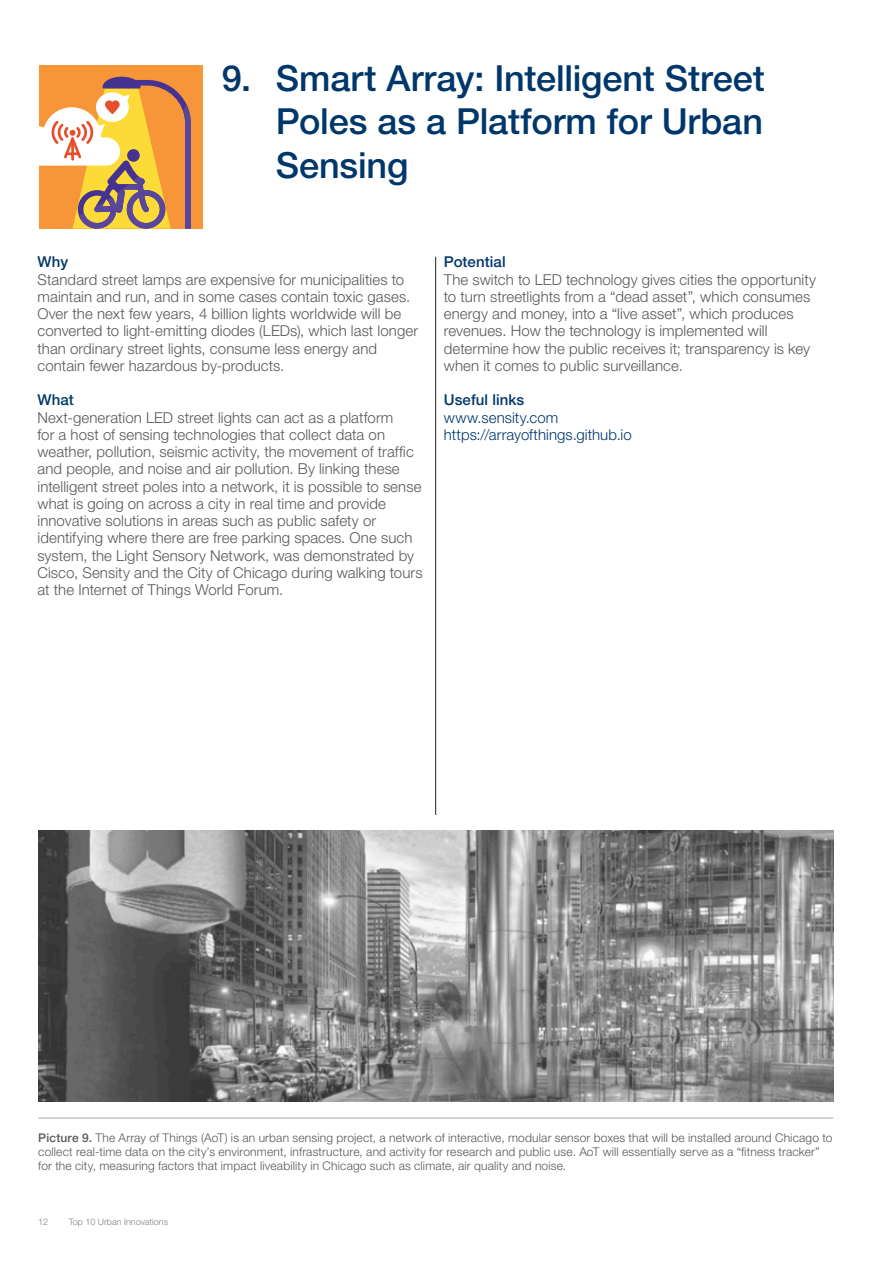
<style>
.page{position:relative;width:893px;height:1263px;background:#fff}
.page>*{position:absolute;margin:0;border:0;box-sizing:border-box;transform-origin:0 0}
.Sous_titre_bleu_tail{font:500 36px/43.2px "Helvetica Neue LT Pro";letter-spacing:-.005em;color:#00376b;text-align:justify}
.Endnote_text{font:300 15px/17.2px "Helvetica Neue LT Pro";letter-spacing:.005em;color:#57585a}
.Endnote_text-2{font:300 15px "Helvetica Neue LT Pro";letter-spacing:.005em;color:#00376b}
.Endnote_text-3{font:500 15px "Helvetica Neue LT Pro";letter-spacing:.005em;color:#00376b}
.Endnote_text-4{font:300 12px/13.8px "Helvetica Neue LT Pro";letter-spacing:.015em;color:#57585a}
.t1{font:300 9px "Helvetica Neue LT Pro";color:#808285}
.s1{font-weight:500}
</style>
<div class="page">
<hr style="left:38px;top:1118px;width:795px;height:1px;background:#231f20">
<hr style="left:435px;top:257px;width:1px;height:558px;background:#231f20">
<img style="left:38px;top:831px;width:795px;height:271px">
<div style="left:39px;top:65px;width:163px;height:164px;background:#f79638"></div>
<svg style="left:39px;top:77px;width:152px;height:152px"></svg>
<p class="Sous_titre_bleu_tail" style="left:276px;top:56px;width:490px;text-indent:-54px">9. Smart Array: Intelligent Street Poles as a Platform for Urban Sensing</p>
<p class="Endnote_text-3" style="left:37px;top:253px;width:32px">Why</p>
<p class="Endnote_text" style="left:37px;top:270px;width:382px">Standard street lamps are expensive for municipalities to maintain and run, and in some cases contain toxic gases.<br>Over the next few years, 4 billion lights worldwide will be converted to light-emitting diodes (LEDs), which last longer than ordinary street lights, consume less energy and contain fewer hazardous by-products.</p>
<p class="Endnote_text-3" style="left:37px;top:391px;width:38px">What</p>
<p class="Endnote_text" style="left:37px;top:408px;width:387px">Next-generation LED street lights can act as a platform<br>for a host of sensing technologies that collect data on weather, pollution, seismic activity, the movement of traffic and people, and noise and air pollution. By linking these intelligent street poles into a network, it is possible to sense what is going on across a city in real time and provide innovative solutions in areas such as public safety or identifying where there are free parking spaces. One such system, the Light Sensory Network, was demonstrated by Cisco, Sensity and the City of Chicago during walking tours at the Internet of Things World Forum.</p>
<p class="Endnote_text-3" style="left:444px;top:253px;width:63px">Potential</p>
<p class="Endnote_text" style="left:444px;top:270px;width:374px">The switch to LED technology gives cities the opportunity to turn streetlights from a “dead asset”, which consumes energy and money, into a “live asset”, which produces revenues. How the technology is implemented will determine how the public receives it; transparency is key when it comes to public surveillance.</p>
<p class="Endnote_text-3" style="left:444px;top:391px;width:82px">Useful links</p>
<p class="Endnote_text-2" style="left:444px;top:408px;width:116px">www.sensity.com</p>
<p class="Endnote_text-2" style="left:444px;top:425px;width:189px">https://arrayofthings.github.io</p>
<p class="Endnote_text-4" style="left:38px;top:1131px;width:796px"><span class="s1">Picture 9.</span> The Array of Things (AoT) is an urban sensing project, a network of interactive, modular sensor boxes that will be installed around Chicago to collect real-time data on the city’s environment, infrastructure, and activity for research and public use. AoT will essentially serve as a “fitness tracker” for the city, measuring factors that impact liveability in Chicago such as climate, air quality and noise.</p>
<p class="t1" style="left:38px;top:1216px;width:12px">12</p>
<p class="t1" style="left:69px;top:1216px;width:101px">Top 10 Urban Innovations</p>
</div>
